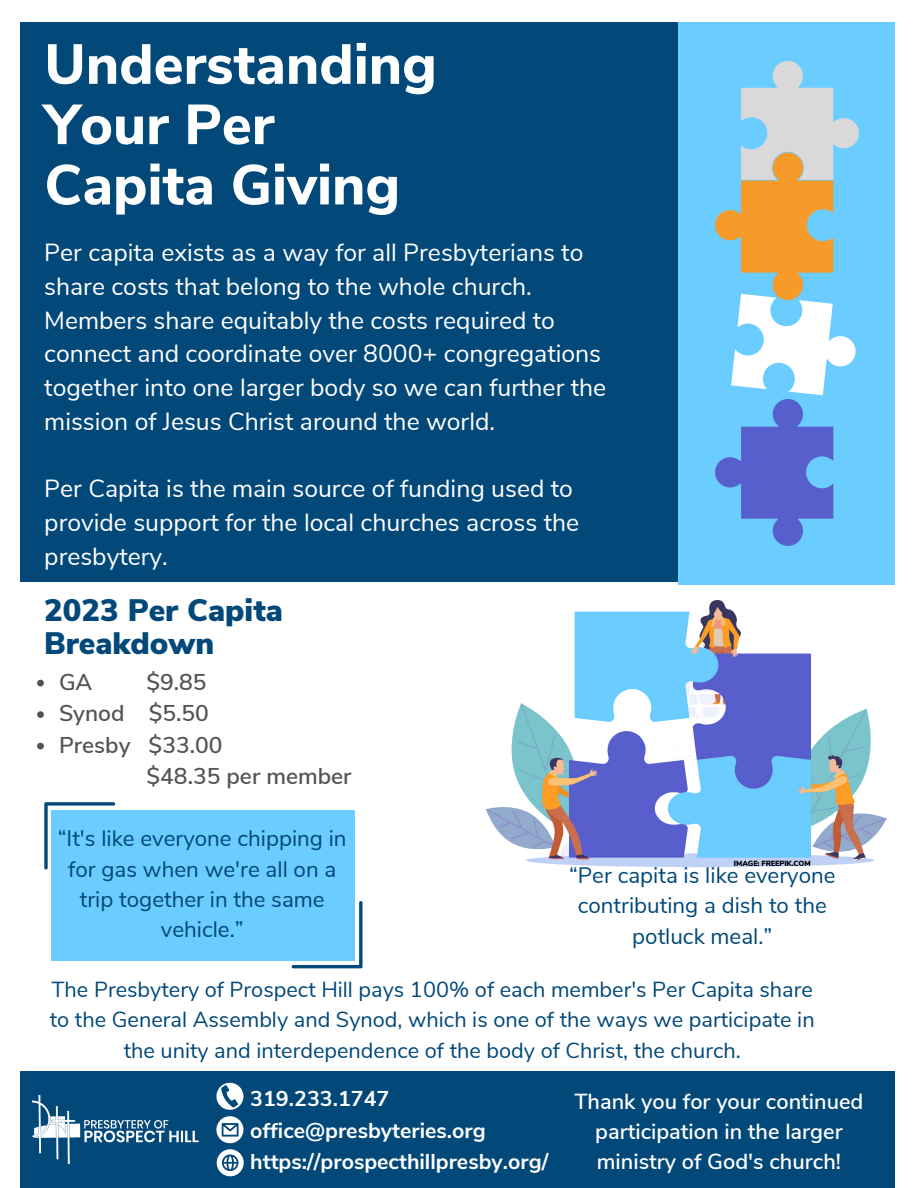
<style>
.page{position:relative;width:918px;height:1188px;background:#fff}
.page>*{position:absolute;margin:0;border:0;box-sizing:border-box;transform-origin:0 0}
.t1{font:800 56.25px/60.3px "Nunito Sans";color:#fff}
.t2{font:900 31.05px/32.8px "Nunito Sans";color:#024879}
.t3{font:24.75px/33.8px "Nunito Sans";color:#fff}
.t4{font:600 22.8px "Nunito Sans";color:#545454}
.t5{font:22.35px/30.3px "Nunito Sans";color:#024879;text-align:center}
.t6{font:21.75px/30.3px "Nunito Sans";color:#024879;text-align:center}
.t7{font:600 21.75px/30.3px "Nunito Sans";color:#fff;text-align:center}
.t8{font:700 21.45px "Nunito Sans";color:#fff}
.t9{font:900 7.5px "Nunito Sans";letter-spacing:-.02em;color:#000}
</style>
<div class="page">
<div style="left:20px;top:23px;width:658px;height:559px;background:#024879"></div>
<div style="left:678px;top:23px;width:217px;height:561px;background:#6accff"></div>
<div style="left:20px;top:1071px;width:874px;height:117px;background:#024879"></div>
<svg style="left:216px;top:1083px;width:27px;height:27px"></svg>
<svg style="left:216px;top:1116px;width:27px;height:27px"></svg>
<svg style="left:217px;top:1149px;width:27px;height:27px"></svg>
<svg style="left:715px;top:61px;width:144px;height:485px"></svg>
<div style="left:52px;top:810px;width:303px;height:150px;background:#6accff"></div>
<svg style="left:44px;top:802px;width:71px;height:67px"></svg>
<img style="left:486px;top:600px;width:401px;height:267px">
<svg style="left:292px;top:901px;width:70px;height:67px"></svg>
<img style="left:33px;top:1096px;width:165px;height:67px">
<svg style="left:37px;top:680px;width:7px;height:6px"></svg>
<svg style="left:37px;top:711px;width:7px;height:7px"></svg>
<svg style="left:37px;top:743px;width:7px;height:6px"></svg>
<h1 class="t1" style="left:44px;top:35px;width:394px">Understanding<br>Your Per<br>Capita Giving</h1>
<p class="t3" style="left:44px;top:236px;width:563px">Per capita exists as a way for all Presbyterians to share costs that belong to the whole church.<br>Members share equitably the costs required to connect and coordinate over 8000+ congregations together into one larger body so we can further the mission of Jesus Christ around the world.</p>
<p class="t3" style="left:44px;top:472px;width:536px">Per Capita is the main source of funding used to provide support for the local churches across the presbytery.</p>
<p class="t2" style="left:44px;top:594px;width:240px">2023 Per Capita<br>Breakdown</p>
<p class="t4" style="left:59px;top:667px;width:35px">GA</p>
<p class="t4" style="left:147px;top:667px;width:62px">$9.85</p>
<p class="t4" style="left:59px;top:698px;width:151px">Synod $5.50</p>
<p class="t4" style="left:59px;top:730px;width:165px">Presby $33.00</p>
<p class="t4" style="left:147px;top:761px;width:206px">$48.35 per member</p>
<p class="t5" style="left:58px;top:824px;width:290px">“It's like everyone chipping in for gas when we're all on a trip together in the same vehicle.”</p>
<p class="t9" style="left:734px;top:858px;width:78px">IMAGE: FREEPIK.COM</p>
<p class="t5" style="left:569px;top:860px;width:268px">“Per capita is like everyone contributing a dish to the potluck meal.”</p>
<p class="t6" style="left:50px;top:975px;width:766px">The Presbytery of Prospect Hill pays 100% of each member's Per Capita share to the General Assembly and Synod, which is one of the ways we participate in the unity and interdependence of the body of Christ, the church.</p>
<p class="t8" style="left:250px;top:1084px;width:141px">319.233.1747</p>
<p class="t7" style="left:574px;top:1086px;width:291px">Thank you for your continued participation in the larger ministry of God's church!</p>
<p class="t8" style="left:250px;top:1116px;width:237px">office@presbyteries.org</p>
<p class="t8" style="left:250px;top:1148px;width:300px">https://prospecthillpresby.org/</p>
</div>
